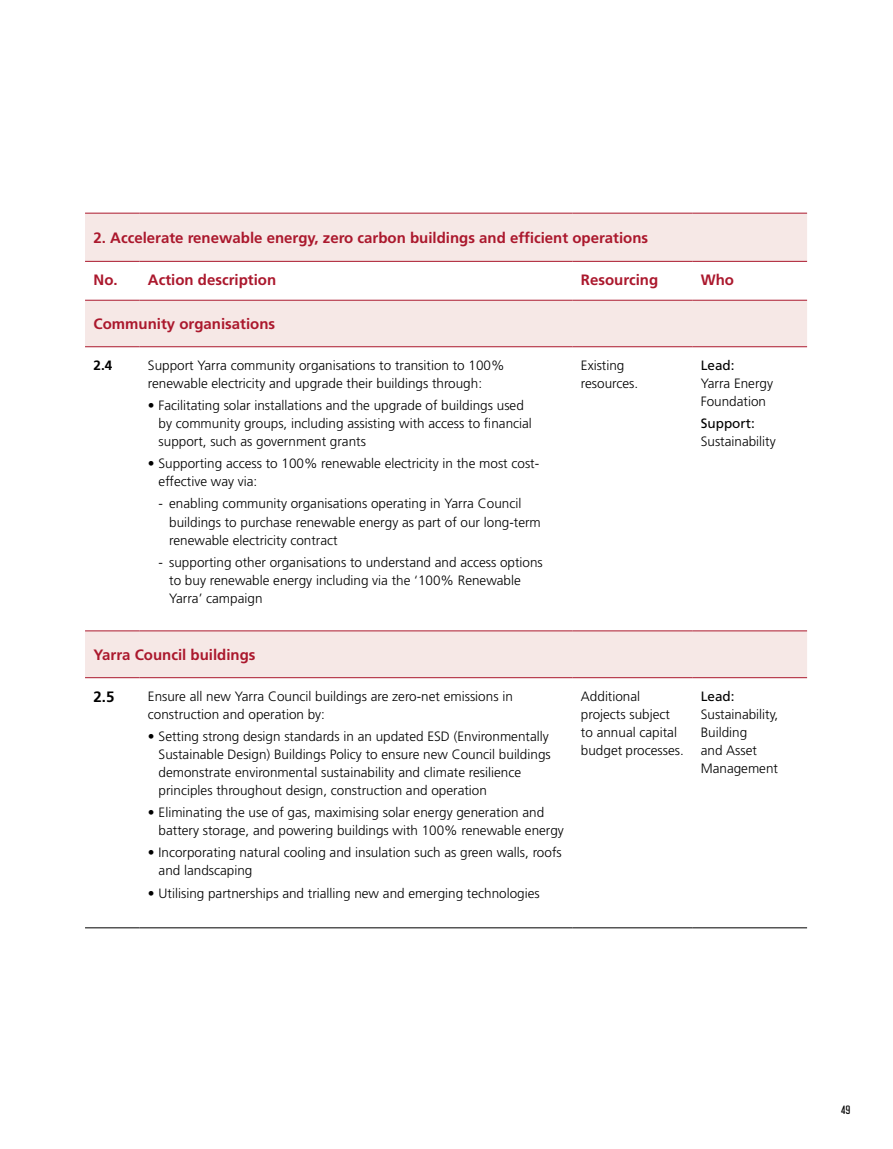
<style>
.page{position:relative;width:893px;height:1149px;background:#fff}
.page>*{position:absolute;margin:0;border:0;box-sizing:border-box;transform-origin:0 0}
.t1{font:700 15px "Frutiger LT Std";color:#ab182d}
.t2{font:700 15px "Frutiger LT Std";color:#000}
.t3{font:300 13.5px/18px "Frutiger LT Std";color:#000}
.t4{font:13.5px "Frutiger LT Std";color:#000}
.t5{font:700 13.5px "Frutiger LT Std";color:#000}
.t6{font:10.5px "Clarke";color:#000}
</style>
<div class="page">
<svg style="left:85px;top:214px;width:722px;height:463px"></svg>
<hr style="left:85px;top:927px;width:54px;height:1px;background:#000">
<hr style="left:139px;top:927px;width:433px;height:1px;background:#000">
<hr style="left:572px;top:927px;width:120px;height:1px;background:#000">
<hr style="left:692px;top:927px;width:115px;height:1px;background:#000">
<hr style="left:85px;top:300px;width:54px;height:1px;background:#ab182d">
<hr style="left:139px;top:300px;width:433px;height:1px;background:#ab182d">
<hr style="left:572px;top:300px;width:120px;height:1px;background:#ab182d">
<hr style="left:692px;top:300px;width:115px;height:1px;background:#ab182d">
<hr style="left:85px;top:346px;width:54px;height:1px;background:#ab182d">
<hr style="left:139px;top:346px;width:433px;height:1px;background:#ab182d">
<hr style="left:572px;top:346px;width:120px;height:1px;background:#ab182d">
<hr style="left:692px;top:346px;width:115px;height:1px;background:#ab182d">
<hr style="left:85px;top:630px;width:54px;height:1px;background:#ab182d">
<hr style="left:139px;top:630px;width:433px;height:1px;background:#ab182d">
<hr style="left:572px;top:630px;width:120px;height:1px;background:#ab182d">
<hr style="left:692px;top:630px;width:115px;height:1px;background:#ab182d">
<hr style="left:85px;top:677px;width:54px;height:1px;background:#ab182d">
<hr style="left:139px;top:677px;width:433px;height:1px;background:#ab182d">
<hr style="left:572px;top:677px;width:120px;height:1px;background:#ab182d">
<hr style="left:692px;top:677px;width:115px;height:1px;background:#ab182d">
<hr style="left:85px;top:213px;width:54px;height:1px;background:#ab182d">
<hr style="left:139px;top:213px;width:433px;height:1px;background:#ab182d">
<hr style="left:572px;top:213px;width:120px;height:1px;background:#ab182d">
<hr style="left:692px;top:213px;width:115px;height:1px;background:#ab182d">
<hr style="left:85px;top:261px;width:54px;height:1px;background:#ab182d">
<hr style="left:139px;top:261px;width:433px;height:1px;background:#ab182d">
<hr style="left:572px;top:261px;width:120px;height:1px;background:#ab182d">
<hr style="left:692px;top:261px;width:115px;height:1px;background:#ab182d">
<p class="t1" style="left:94px;top:229px;width:556px">2. Accelerate renewable energy, zero carbon buildings and efficient operations</p>
<p class="t1" style="left:94px;top:271px;width:184px">No. Action description</p>
<p class="t1" style="left:581px;top:271px;width:79px">Resourcing</p>
<p class="t1" style="left:701px;top:271px;width:35px">Who</p>
<p class="t1" style="left:94px;top:315px;width:183px">Community organisations</p>
<p class="t5" style="left:94px;top:357px;width:20px">2.4</p>
<p class="t3" style="left:148px;top:356px;width:358px">Support Yarra community organisations to transition to 100% renewable electricity and upgrade their buildings through:</p>
<p class="t3" style="left:159px;top:396px;width:375px;text-indent:-11px">• Facilitating solar installations and the upgrade of buildings used by community groups, including assisting with access to financial support, such as government grants</p>
<p class="t3" style="left:159px;top:454px;width:382px;text-indent:-11px">• Supporting access to 100% renewable electricity in the most cost&shy;effective way via:</p>
<p class="t3" style="left:169px;top:495px;width:373px;text-indent:-11px">- enabling community organisations operating in Yarra Council buildings to purchase renewable energy as part of our long-term renewable electricity contract</p>
<p class="t3" style="left:169px;top:553px;width:375px;text-indent:-11px">- supporting other organisations to understand and access options to buy renewable energy including via the ‘100% Renewable<br>Yarra’ campaign</p>
<p class="t3" style="left:581px;top:356px;width:59px">Existing resources.</p>
<p class="t4" style="left:701px;top:357px;width:35px">Lead:</p>
<p class="t3" style="left:701px;top:374px;width:74px">Yarra Energy<br>Foundation</p>
<p class="t4" style="left:701px;top:415px;width:55px">Support:</p>
<p class="t3" style="left:701px;top:432px;width:76px">Sustainability</p>
<p class="t1" style="left:94px;top:645px;width:163px">Yarra Council buildings</p>
<p class="t2" style="left:94px;top:687px;width:22px">2.5</p>
<p class="t3" style="left:148px;top:687px;width:366px">Ensure all new Yarra Council buildings are zero-net emissions in construction and operation by:</p>
<p class="t3" style="left:159px;top:727px;width:394px;text-indent:-11px">• Setting strong design standards in an updated ESD (Environmentally Sustainable Design) Buildings Policy to ensure new Council buildings demonstrate environmental sustainability and climate resilience principles throughout design, construction and operation</p>
<p class="t3" style="left:159px;top:803px;width:407px;text-indent:-11px">• Eliminating the use of gas, maximising solar energy generation and battery storage, and powering buildings with 100% renewable energy</p>
<p class="t3" style="left:159px;top:843px;width:405px;text-indent:-11px">• Incorporating natural cooling and insulation such as green walls, roofs and landscaping</p>
<p class="t3" style="left:148px;top:884px;width:393px">• Utilising partnerships and trialling new and emerging technologies</p>
<p class="t3" style="left:581px;top:687px;width:104px">Additional projects subject to annual capital budget processes.</p>
<p class="t4" style="left:701px;top:687px;width:35px">Lead:</p>
<p class="t3" style="left:701px;top:704px;width:79px">Sustainability,<br>Building<br>and Asset<br>Management</p>
<p class="t6" style="left:841px;top:1103px;width:11px">49</p>
</div>
